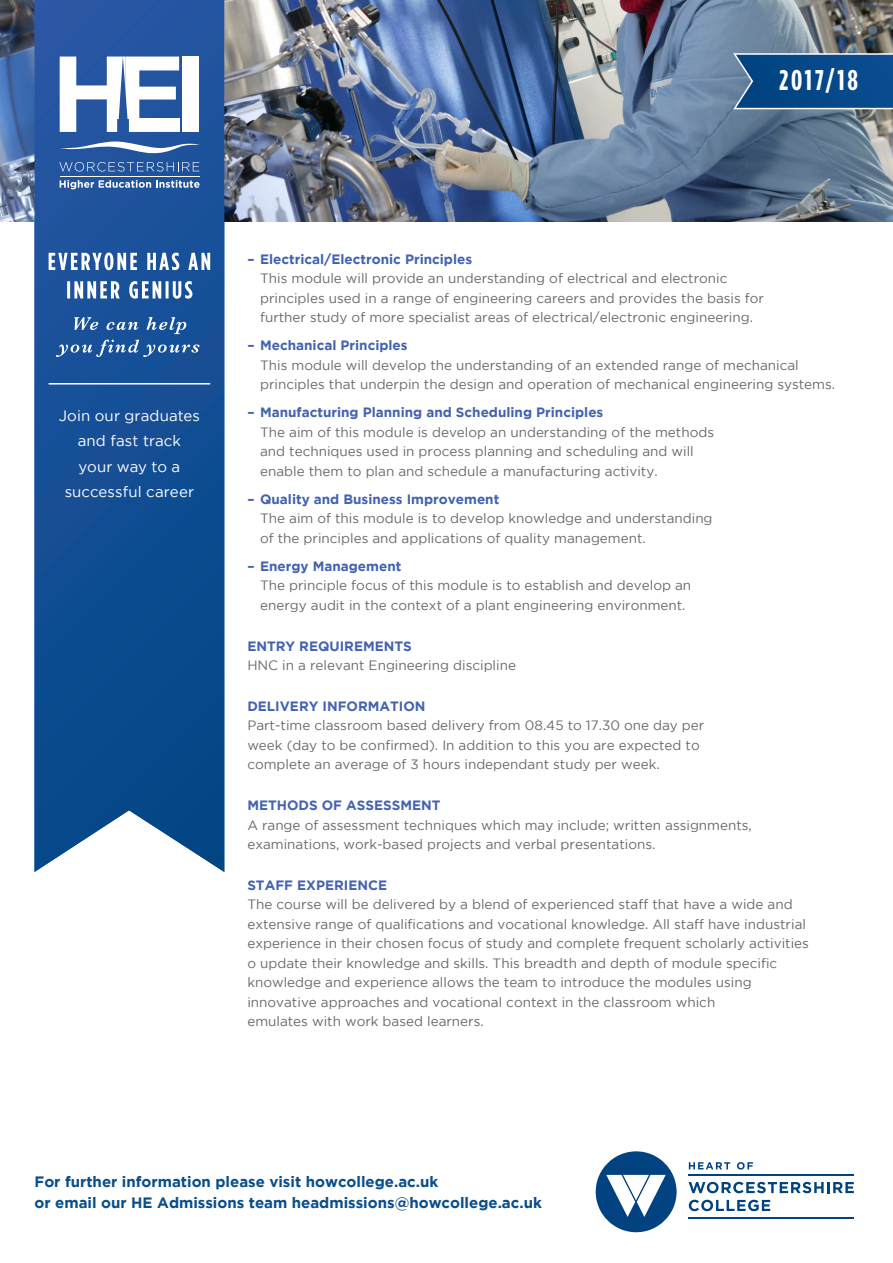
<style>
.page{position:relative;width:893px;height:1263px;background:#fff}
.page>*{position:absolute;margin:0;border:0;box-sizing:border-box;transform-origin:0 0}
.t1{font:700 28.5px "Gotham Condensed";letter-spacing:.1em;color:#fff}
.t2{font:700 15px/21px "Gotham";color:#0a4e8a}
.t3{font:15px/25.5px "Gotham";letter-spacing:.01em;color:#fff;text-align:center}
.Body{font:13.5px/19.5px "Gotham";color:#69696c}
.Module_Des{font:13.5px/19.5px "Gotham";color:#69696c}
.Heading_2{font:700 13.5px "Gotham";color:#4463ae}
</style>
<div class="page">
<img style="left:0;top:0;width:893px;height:221px">
<svg style="left:596px;top:1151px;width:81px;height:81px"></svg>
<svg style="left:689px;top:1162px;width:41px;height:7px"></svg>
<svg style="left:737px;top:1162px;width:16px;height:7px"></svg>
<svg style="left:689px;top:1182px;width:165px;height:11px"></svg>
<svg style="left:689px;top:1200px;width:81px;height:11px"></svg>
<hr style="left:688px;top:1174px;width:166px;height:1px;background:#004380">
<hr style="left:688px;top:1218px;width:166px;height:1px;background:#004380">
<svg style="left:35px;top:0;width:189px;height:872px;background:#1d5598"></svg>
<div style="left:183px;top:57px;width:16px;height:75px;background:#fff"></div>
<svg style="left:60px;top:141px;width:139px;height:12px"></svg>
<svg style="left:60px;top:57px;width:120px;height:75px"></svg>
<hr style="left:60px;top:176px;width:139px;height:1px;background:#fff">
<svg style="left:59px;top:162px;width:140px;height:10px"></svg>
<svg style="left:60px;top:180px;width:140px;height:9px"></svg>
<svg style="left:67px;top:281px;width:125px;height:18px"></svg>
<svg style="left:49px;top:253px;width:161px;height:17px"></svg>
<svg style="left:56px;top:340px;width:144px;height:17px;background:#4170aa"></svg>
<svg style="left:74px;top:317px;width:112px;height:17px;background:#4674ad"></svg>
<hr style="left:49px;top:383px;width:161px;height:1px;background:#fff">
<svg style="left:732px;top:52px;width:161px;height:58px;background:#1e5891"></svg>
<h1 class="t1" style="left:779px;top:64px;width:80px">2017/18</h1>
<p class="t3" style="left:59px;top:403px;width:143px">Join our graduates and fast track<br>your way to a successful career</p>
<p class="Heading_2" style="left:247px;top:251px;width:226px">– Electrical/Electronic Principles</p>
<p class="Module_Des" style="left:260px;top:268px;width:505px">This module will provide an understanding of electrical and electronic principles used in a range of engineering careers and provides the basis for further study of more specialist areas of electrical/electronic engineering.</p>
<p class="Heading_2" style="left:247px;top:338px;width:162px">– Mechanical Principles</p>
<p class="Module_Des" style="left:260px;top:355px;width:577px">This module will develop the understanding of an extended range of mechanical principles that underpin the design and operation of mechanical engineering systems.</p>
<p class="Heading_2" style="left:247px;top:405px;width:358px">– Manufacturing Planning and Scheduling Principles</p>
<p class="Module_Des" style="left:260px;top:422px;width:456px">The aim of this module is develop an understanding of the methods and techniques used in process planning and scheduling and will enable them to plan and schedule a manufacturing activity.</p>
<p class="Heading_2" style="left:247px;top:491px;width:253px">– Quality and Business Improvement</p>
<p class="Module_Des" style="left:260px;top:508px;width:454px">The aim of this module is to develop knowledge and understanding of the principles and applications of quality management.</p>
<p class="Heading_2" style="left:247px;top:558px;width:156px">– Energy Management</p>
<p class="Module_Des" style="left:260px;top:575px;width:433px">The principle focus of this module is to establish and develop an energy audit in the context of a plant engineering environment.</p>
<p class="Heading_2" style="left:247px;top:638px;width:166px">ENTRY REQUIREMENTS</p>
<p class="Body" style="left:247px;top:655px;width:270px">HNC in a relevant Engineering discipline</p>
<p class="Heading_2" style="left:247px;top:698px;width:180px">DELIVERY INFORMATION</p>
<p class="Body" style="left:247px;top:716px;width:459px">Part-time classroom based delivery from 08.45 to 17.30 one day per week (day to be confirmed). In addition to this you are expected to complete an average of 3 hours independant study per week.</p>
<p class="Heading_2" style="left:247px;top:797px;width:195px">METHODS OF ASSESSMENT</p>
<p class="Body" style="left:247px;top:815px;width:506px">A range of assessment techniques which may include; written assignments, examinations, work-based projects and verbal presentations.</p>
<p class="Heading_2" style="left:247px;top:877px;width:141px">STAFF EXPERIENCE</p>
<p class="Body" style="left:247px;top:895px;width:563px">The course will be delivered by a blend of experienced staff that have a wide and extensive range of qualifications and vocational knowledge. All staff have industrial experience in their chosen focus of study and complete frequent scholarly activities o update their knowledge and skills. This breadth and depth of module specific knowledge and experience allows the team to introduce the modules using innovative approaches and vocational context in the classroom which<br>emulates with work based learners.</p>
<p class="t2" style="left:35px;top:1170px;width:509px">For further information please visit howcollege.ac.uk<br>or email our HE Admissions team headmissions@howcollege.ac.uk</p>
</div>
